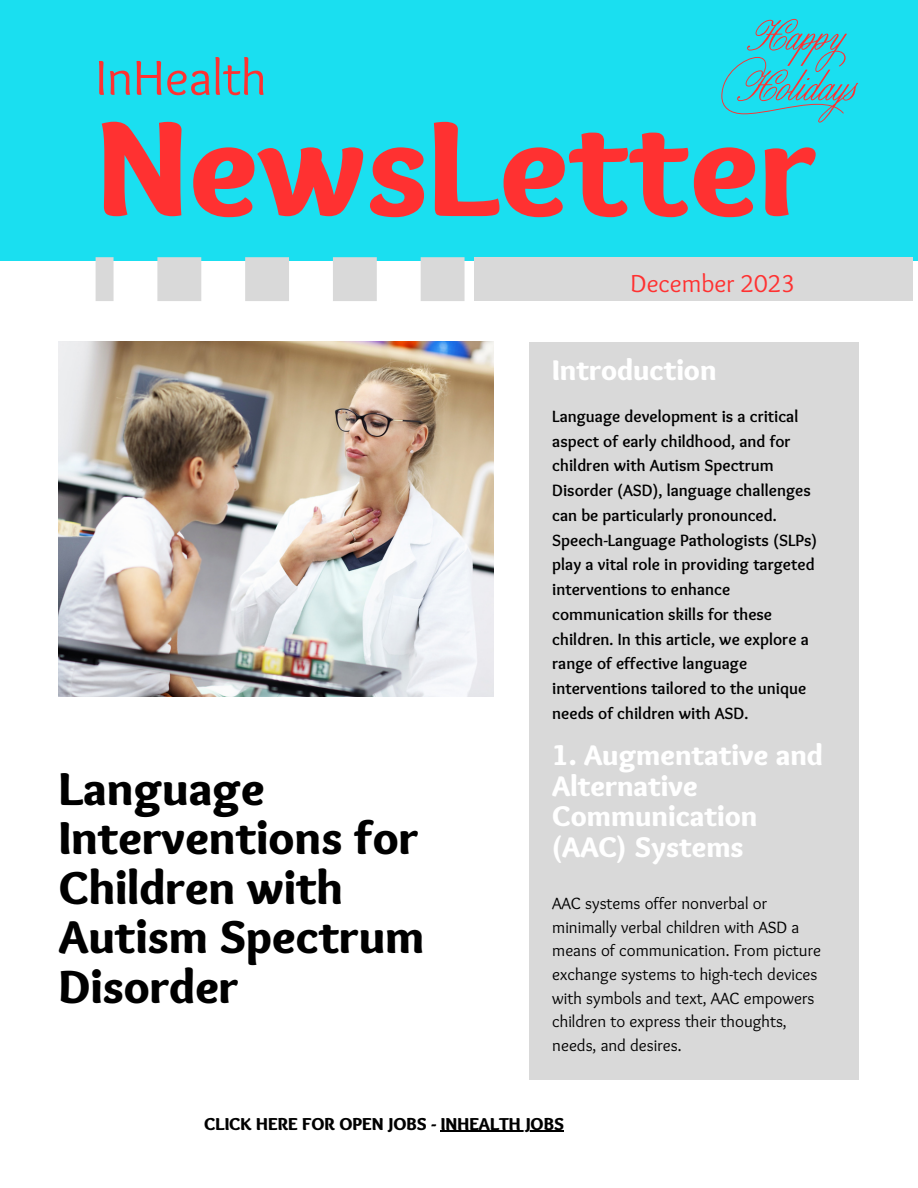
<style>
.page{position:relative;width:918px;height:1188px;background:#fff}
.page>*{position:absolute;margin:0;border:0;box-sizing:border-box;transform-origin:0 0}
.t1{font:900 141.15px "Sukar";color:#ff3131}
.t2{font:50.85px "Sukar";color:#ff3131}
.t3{font:900 48px/49.5px "Sukar";color:#000}
.t4{font:900 29.7px/30.8px "Sukar";color:#fff}
.t5{font:25.35px "Sukar";color:#ff3131}
.t6{font:900 18px "Sukar";color:#000}
.t7{font:700 16.95px/24.8px "Sukar";color:#000}
.t8{font:16.95px/23.7px "Sukar";color:#000}
</style>
<div class="page">
<div style="left:0;top:0;width:918px;height:261px;background:#1adff0"></div>
<div style="left:529px;top:342px;width:329px;height:737px;background:#d9d9d9"></div>
<img style="left:59px;top:342px;width:434px;height:354px">
<div style="left:474px;top:257px;width:439px;height:44px;background:#d9d9d9"></div>
<svg style="left:96px;top:257px;width:369px;height:44px"></svg>
<svg style="left:721px;top:19px;width:137px;height:103px"></svg>
<hr style="left:441px;top:1131px;width:123px;height:1px;background:#000">
<p class="t2" style="left:96px;top:49px;width:173px">InHealth</p>
<p class="t1" style="left:96px;top:87px;width:722px">NewsLetter</p>
<p class="t5" style="left:631px;top:269px;width:166px">December 2023</p>
<p class="t4" style="left:552px;top:357px;width:166px">Introduction</p>
<p class="t3" style="left:59px;top:769px;width:367px">Language<br>Interventions for<br>Children with<br>Autism Spectrum<br>Disorder</p>
<p class="t7" style="left:552px;top:405px;width:267px">Language development is a critical aspect of early childhood, and for children with Autism Spectrum Disorder (ASD), language challenges can be particularly pronounced.<br>Speech-Language Pathologists (SLPs) play a vital role in providing targeted interventions to enhance communication skills for these children. In this article, we explore a range of effective language interventions tailored to the unique needs of children with ASD.</p>
<p class="t4" style="left:552px;top:743px;width:272px">1. Augmentative and<br>Alternative<br>Communication (AAC) Systems</p>
<p class="t8" style="left:552px;top:893px;width:270px">AAC systems offer nonverbal or minimally verbal children with ASD a means of communication. From picture exchange systems to high-tech devices with symbols and text, AAC empowers children to express their thoughts, needs, and desires.</p>
<p class="t6" style="left:204px;top:1113px;width:361px">CLICK HERE FOR OPEN JOBS - INHEALTH JOBS</p>
</div>
